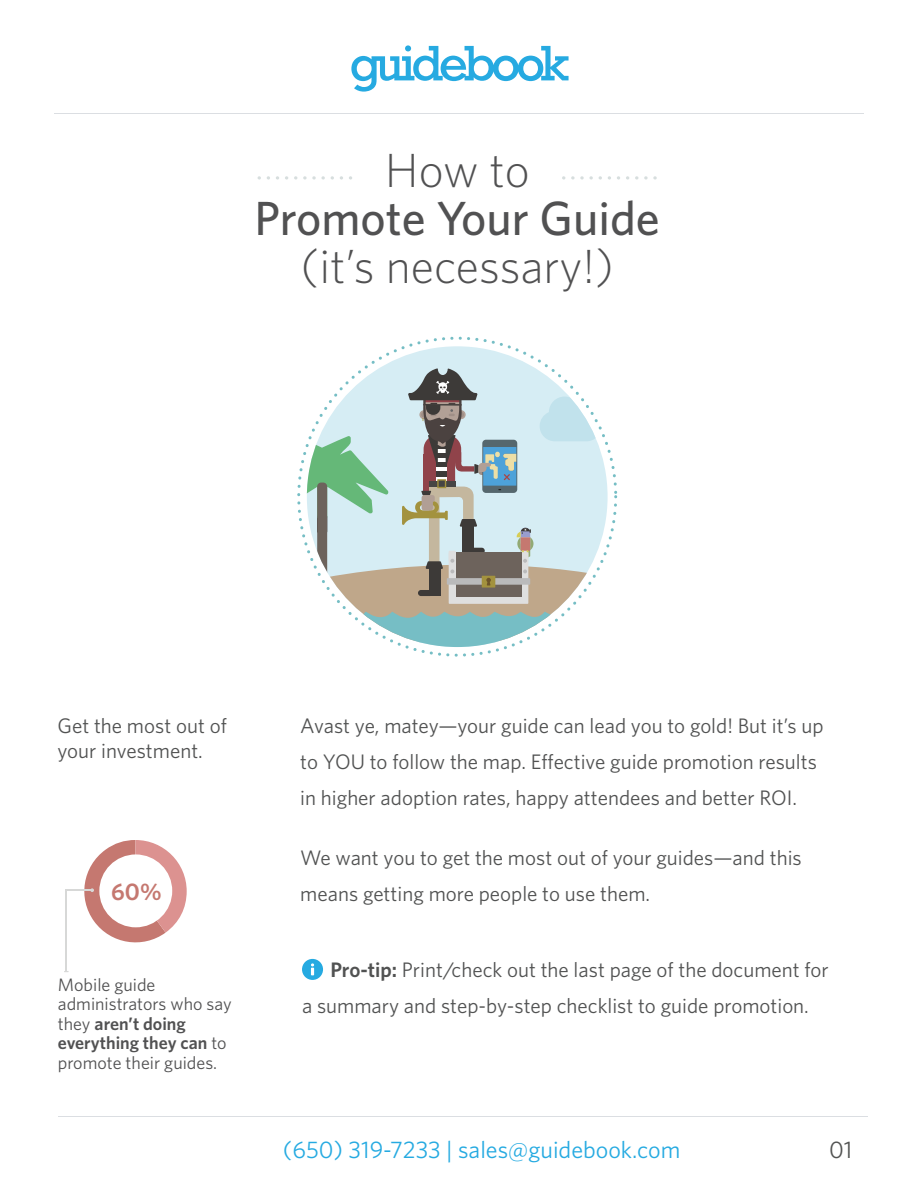
<style>
.page{position:relative;width:918px;height:1188px;background:#fff}
.page>*{position:absolute;margin:0;border:0;box-sizing:border-box;transform-origin:0 0}
.t1{font:300 48px "Whitney HTF";color:#515152}
.t2{font:500 48px "Whitney HTF";color:#515152}
.t3{font:600 24.15px "Whitney HTF";color:#c57870}
.t4{font:24px "Whitney HTF";color:#26aae1}
.t5{font:24px "Whitney HTF";color:#525352}
.t6{font:21px/36px "Whitney HTF";color:#515252}
.t7{font:18px/19.5px "Whitney HTF";color:#515152}
.s1{font-weight:600}
</style>
<div class="page">
<svg style="left:351px;top:45px;width:218px;height:47px"></svg>
<hr style="left:54px;top:113px;width:810px;height:1px;background:#dbdee2">
<hr style="left:58px;top:1116px;width:810px;height:1px;background:#dbdee2">
<div style="left:307px;top:346px;width:301px;height:301px;background:#d6edf4;border-radius:150px"></div>
<svg style="left:307px;top:368px;width:301px;height:279px"></svg>
<hr style="left:66px;top:889px;width:1px;height:83px;background:#d7d8d7">
<svg style="left:84px;top:840px;width:103px;height:103px"></svg>
<hr style="left:66px;top:889px;width:25px;height:2px;background:#d7d8d7">
<svg style="left:564px;top:176px;width:93px;height:4px"></svg>
<svg style="left:259px;top:176px;width:93px;height:4px"></svg>
<div style="left:302px;top:959px;width:21px;height:21px;background:#26aae1;border-radius:50%"></div>
<svg style="left:311px;top:963px;width:3px;height:12px"></svg>
<h1 class="t1" style="left:385px;top:142px;width:146px">How to</h1>
<h1 class="t2" style="left:255px;top:189px;width:407px">Promote Your Guide</h1>
<h1 class="t1" style="left:301px;top:238px;width:315px">(it’s necessary!)</h1>
<p class="t6" style="left:57px;top:712px;width:171px;line-height:25.2px">Get the most out of your investment.</p>
<p class="t3" style="left:111px;top:877px;width:52px">60%</p>
<p class="t7" style="left:58px;top:974px;width:175px">Mobile guide administrators who say they <span class="s1">aren’t doing everything they can</span> to promote their guides.</p>
<p class="t6" style="left:300px;top:707px;width:525px">Avast ye, matey—your guide can lead you to gold! But it’s up to YOU to follow the map. Effective guide promotion results in higher adoption rates, happy attendees and better ROI.</p>
<p class="t6" style="left:300px;top:839px;width:503px">We want you to get the most out of your guides—and this means getting more people to use them.</p>
<p class="t6" style="left:302px;top:952px;width:528px;text-indent:28px"><span class="s1">Pro-tip:</span> Print/check out the last page of the document for a summary and step-by-step checklist to guide promotion.</p>
<p class="t4" style="left:283px;top:1136px;width:399px">(650) 319-7233 | sales@guidebook.com</p>
<p class="t5" style="left:829px;top:1136px;width:25px">01</p>
</div>
